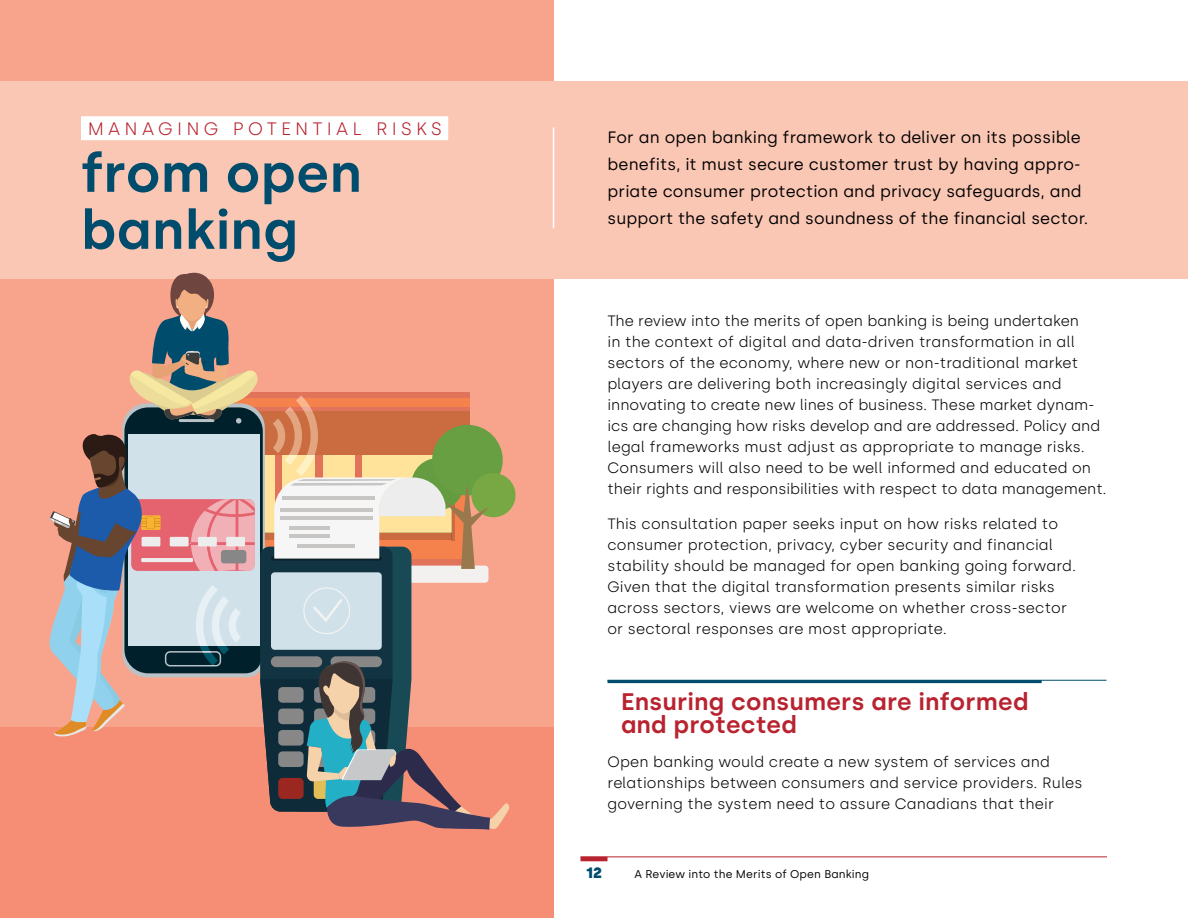
<style>
.page{position:relative;width:1188px;height:918px;background:#fff}
.page>*{position:absolute;margin:0;border:0;box-sizing:border-box;transform-origin:0 0}
.H2_b{font:600 54px/57px "Silka";letter-spacing:.005em;color:#004c6c}
.H3_B{font:600 24px "Silka";letter-spacing:.01em;color:#b8232f}
.H3_B_bo_line{font:600 24px "Silka";letter-spacing:.01em;color:#b8232f}
.H2_b-2{font:300 18px "Silka";letter-spacing:.235em;color:#b8232f}
.Body_Intro{font:16.5px/27px "Silka";letter-spacing:.01em;color:#000}
.Body{font:300 15px/21px "Silka";letter-spacing:.01em;color:#000}
.t1{font:900 15px "Silka";color:#004c6c}
.t2{font:11.25px "Silka";letter-spacing:.01em;color:#000}
</style>
<div class="page">
<div style="left:0;top:0;width:554px;height:918px;background:#f8a48d"></div>
<div style="left:0;top:728px;width:554px;height:190px;background:#f68e76"></div>
<div style="left:0;top:81px;width:1188px;height:197px;background:#fbc7b5"></div>
<hr style="left:553px;top:127px;width:1px;height:101px;background:#fff">
<hr style="left:608px;top:680px;width:434px;height:3px;background:#004c6c">
<hr style="left:608px;top:680px;width:498px;height:1px;background:#004c6c">
<div style="left:81px;top:116px;width:367px;height:24px;background:#fff"></div>
<div style="left:471px;top:473px;width:45px;height:44px;background:#78a843;border-radius:50%"></div>
<svg style="left:49px;top:272px;width:461px;height:558px"></svg>
<hr style="left:580px;top:856px;width:527px;height:1px;background:#b8232f">
<hr style="left:580px;top:857px;width:28px;height:4px;background:#b8232f">
<p class="H2_b-2" style="left:88px;top:118px;width:356px">MANAGING POTENTIAL RISKS</p>
<p class="H2_b" style="left:81px;top:144px;width:282px">from open banking</p>
<p class="Body_Intro" style="left:608px;top:124px;width:482px">For an open banking framework to deliver on its possible benefits, it must secure customer trust by having appro&shy;priate consumer protection and privacy safeguards, and support the safety and soundness of the financial sector.</p>
<p class="Body" style="left:608px;top:310px;width:500px">The review into the merits of open banking is being undertaken<br>in the context of digital and data-driven transformation in all sectors of the economy, where new or non-traditional market players are delivering both increasingly digital services and innovating to create new lines of business. These market dynam&shy;ics are changing how risks develop and are addressed. Policy and legal frameworks must adjust as appropriate to manage risks.<br>Consumers will also need to be well informed and educated on their rights and responsibilities with respect to data management.</p>
<p class="Body" style="left:608px;top:513px;width:470px">This consultation paper seeks input on how risks related to consumer protection, privacy, cyber security and financial stability should be managed for open banking going forward.<br>Given that the digital transformation presents similar risks across sectors, views are welcome on whether cross-sector or sectoral responses are most appropriate.</p>
<p class="H3_B" style="left:621px;top:687px;width:409px">Ensuring consumers are informed</p>
<p class="H3_B_bo_line" style="left:621px;top:710px;width:177px">and protected</p>
<p class="Body" style="left:608px;top:751px;width:477px">Open banking would create a new system of services and relationships between consumers and service providers. Rules governing the system need to assure Canadians that their</p>
<p class="t1" style="left:586px;top:863px;width:17px">12</p>
<p class="t2" style="left:634px;top:867px;width:236px">A Review into the Merits of Open Banking</p>
</div>
